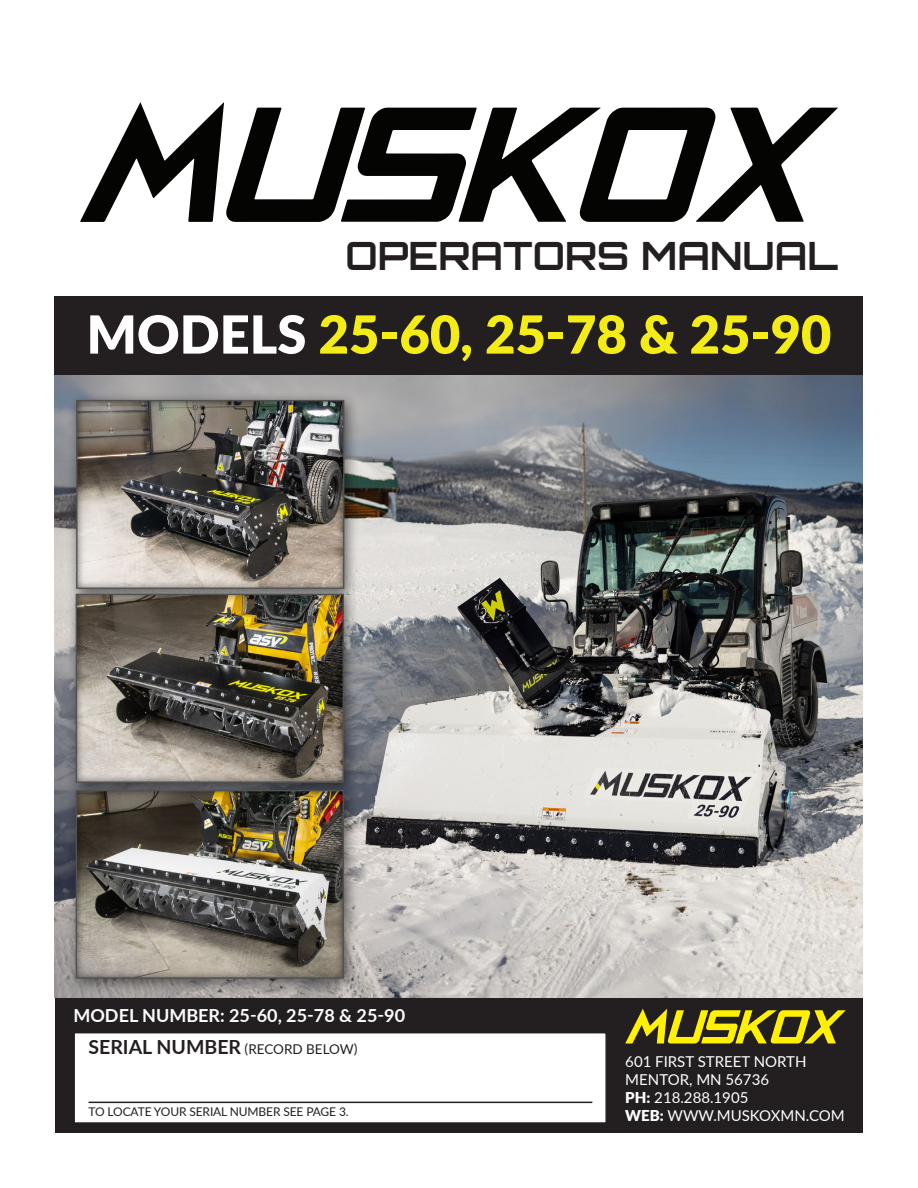
<style>
.page{position:relative;width:918px;height:1188px;background:#fff}
.page>*{position:absolute;margin:0;border:0;box-sizing:border-box;transform-origin:0 0}
.Heading_1{font:900 52.5px "Lato";color:#f4ec17}
.Title_1{font:700 39px "Orbitron";color:#231f20}
.Paragraph_HEADING{font:700 18px "Lato";color:#fff}
.Paragraph_-_Page_Number{font:15px "Lato";color:#fff}
.Paragraph_HEADING-2{font:13.5px "Lato";color:#231f20}
.Paragraph_MAIN{font:12px "Lato";letter-spacing:-.01em;color:#231f20}
.s1{color:#fff}
.s2{font-weight:700;font-size:19.5px}
.s3{font-weight:900}
</style>
<div class="page">
<div style="left:55px;top:997px;width:807px;height:136px;background:#231f20"></div>
<svg style="left:80px;top:102px;width:758px;height:120px"></svg>
<div style="left:55px;top:297px;width:808px;height:79px;background:#231f20"></div>
<div style="left:74px;top:1033px;width:532px;height:90px;background:#fff"></div>
<div style="left:73px;top:1032px;width:534px;height:92px;border:2px solid #231f20"></div>
<hr style="left:89px;top:1102px;width:503px;height:1px;background:#231f20">
<svg style="left:625px;top:1009px;width:221px;height:35px"></svg>
<img style="left:54px;top:376px;width:808px;height:621px">
<p class="Title_1" style="left:345px;top:232px;width:494px">OPERATORS MANUAL</p>
<p class="Heading_1" style="left:87px;top:295px;width:746px"><span class="s1">MODELS</span> 25-60, 25-78 &amp; 25-90</p>
<p class="Paragraph_HEADING" style="left:73px;top:1002px;width:333px">MODEL NUMBER: 25-60, 25-78 &amp; 25-90</p>
<p class="Paragraph_HEADING-2" style="left:89px;top:1039px;width:271px"><span class="s2">SERIAL NUMBER</span> (RECORD BELOW)</p>
<p class="Paragraph_MAIN" style="left:89px;top:1103px;width:262px">TO LOCATE YOUR SERIAL NUMBER SEE PAGE 3.</p>
<p class="Paragraph_-_Page_Number" style="left:625px;top:1051px;width:183px">601 FIRST STREET NORTH</p>
<p class="Paragraph_-_Page_Number" style="left:625px;top:1069px;width:145px">MENTOR, MN 56736</p>
<p class="Paragraph_-_Page_Number" style="left:625px;top:1087px;width:125px"><span class="s3">PH:</span> 218.288.1905</p>
<p class="Paragraph_-_Page_Number" style="left:625px;top:1105px;width:221px"><span class="s3">WEB:</span> WWW.MUSKOXMN.COM</p>
</div>
